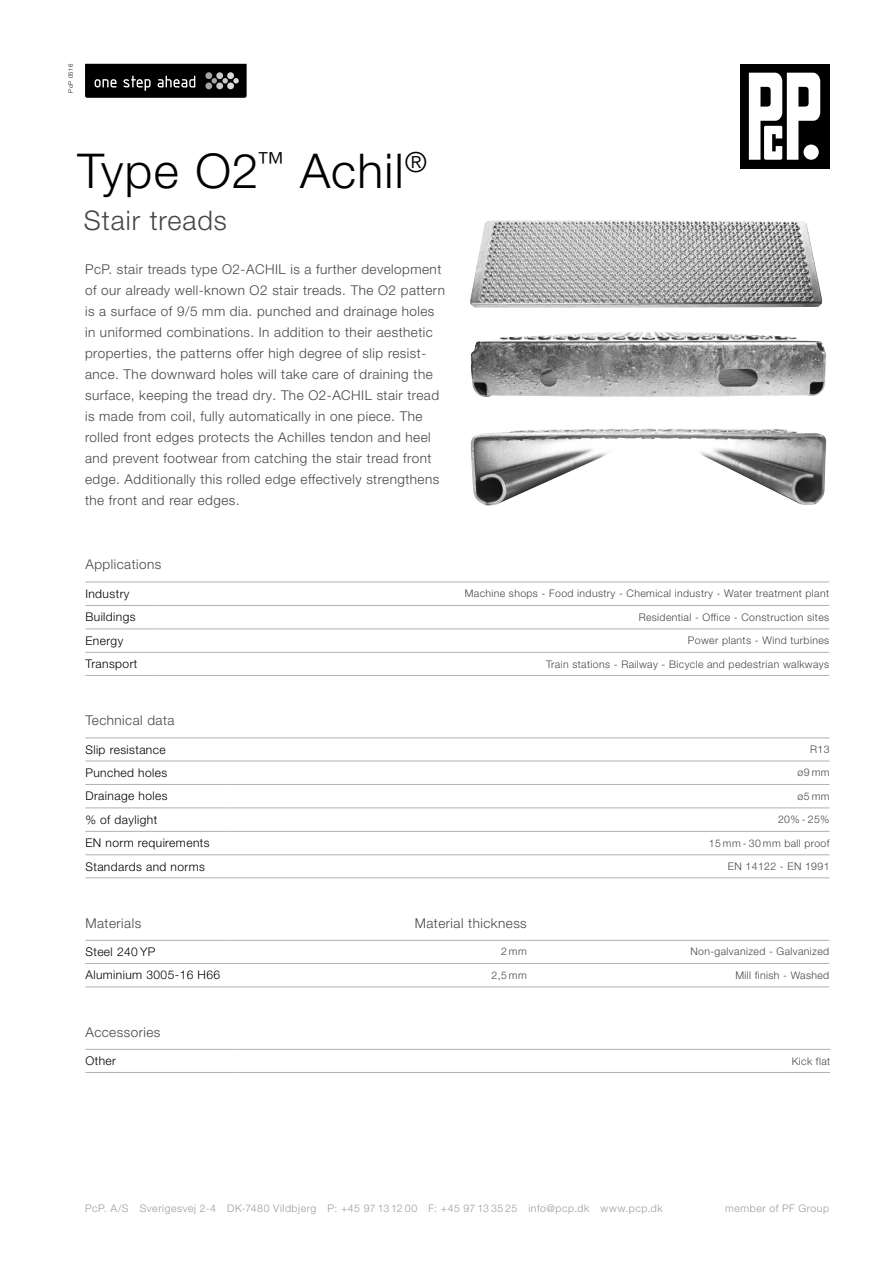
<style>
.page{position:relative;width:893px;height:1263px;background:#fff}
.page>*{position:absolute;margin:0;border:0;box-sizing:border-box;transform-origin:0 0}
.t1{font:300 48px "Helvetica Neue LT Pro";letter-spacing:.025em;color:#000}
.t2{font:300 27px "Helvetica Neue LT Pro";letter-spacing:.035em;color:#464646}
.t3{font:300 13.5px/21px "Helvetica Neue LT Pro";letter-spacing:.035em;color:#464646}
.t4{font:300 12px "Helvetica Neue LT Pro";letter-spacing:.035em;color:#000}
.t5{font:300 10.5px "Helvetica Neue LT Pro";letter-spacing:.035em;color:#464646}
.t6{font:300 10.5px "Helvetica Neue LT Pro";letter-spacing:.055em;color:#9c9c9c}
.t7{font:300 6px "Helvetica Neue LT Pro";letter-spacing:.075em;color:#000}
</style>
<div class="page">
<div style="left:740px;top:64px;width:89px;height:105px;background:#000"></div>
<svg style="left:749px;top:73px;width:71px;height:87px"></svg>
<div style="left:803px;top:145px;width:16px;height:15px;background:#fff;border-radius:50%"></div>
<svg style="left:85px;top:64px;width:162px;height:34px;background:#1a1a1a"></svg>
<div style="left:227px;top:82px;width:7px;height:7px;background:#dbdbdb;border-radius:50%"></div>
<div style="left:227px;top:72px;width:7px;height:7px;background:#dbdbdb;border-radius:50%"></div>
<img style="left:470px;top:220px;width:352px;height:88px">
<img style="left:471px;top:331px;width:355px;height:66px">
<img style="left:471px;top:428px;width:355px;height:77px">
<svg style="left:85px;top:629px;width:744px;height:23px"></svg>
<hr style="left:85px;top:582px;width:67px;height:1px;background:#b1b1b1">
<hr style="left:152px;top:582px;width:677px;height:1px;background:#b1b1b1">
<hr style="left:85px;top:605px;width:67px;height:1px;background:#b1b1b1">
<hr style="left:152px;top:605px;width:677px;height:1px;background:#b1b1b1">
<hr style="left:85px;top:628px;width:67px;height:1px;background:#b1b1b1">
<hr style="left:152px;top:628px;width:677px;height:1px;background:#b1b1b1">
<hr style="left:85px;top:652px;width:67px;height:1px;background:#b1b1b1">
<hr style="left:152px;top:652px;width:677px;height:1px;background:#b1b1b1">
<hr style="left:85px;top:675px;width:67px;height:1px;background:#b1b1b1">
<hr style="left:152px;top:675px;width:677px;height:1px;background:#b1b1b1">
<svg style="left:85px;top:738px;width:744px;height:93px"></svg>
<hr style="left:85px;top:737px;width:139px;height:1px;background:#b1b1b1">
<hr style="left:224px;top:737px;width:605px;height:1px;background:#b1b1b1">
<hr style="left:85px;top:761px;width:139px;height:1px;background:#b1b1b1">
<hr style="left:224px;top:761px;width:605px;height:1px;background:#b1b1b1">
<hr style="left:85px;top:784px;width:139px;height:1px;background:#b1b1b1">
<hr style="left:224px;top:784px;width:605px;height:1px;background:#b1b1b1">
<hr style="left:85px;top:807px;width:139px;height:1px;background:#b1b1b1">
<hr style="left:224px;top:807px;width:605px;height:1px;background:#b1b1b1">
<hr style="left:85px;top:831px;width:139px;height:1px;background:#b1b1b1">
<hr style="left:224px;top:831px;width:605px;height:1px;background:#b1b1b1">
<hr style="left:85px;top:854px;width:139px;height:1px;background:#b1b1b1">
<hr style="left:224px;top:854px;width:605px;height:1px;background:#b1b1b1">
<hr style="left:85px;top:877px;width:139px;height:1px;background:#b1b1b1">
<hr style="left:224px;top:877px;width:605px;height:1px;background:#b1b1b1">
<hr style="left:85px;top:940px;width:139px;height:1px;background:#b1b1b1">
<hr style="left:224px;top:940px;width:303px;height:1px;background:#b1b1b1">
<hr style="left:527px;top:940px;width:302px;height:1px;background:#b1b1b1">
<hr style="left:85px;top:963px;width:139px;height:1px;background:#b1b1b1">
<hr style="left:224px;top:963px;width:303px;height:1px;background:#b1b1b1">
<hr style="left:527px;top:963px;width:302px;height:1px;background:#b1b1b1">
<hr style="left:85px;top:986px;width:139px;height:1px;background:#b1b1b1">
<hr style="left:224px;top:986px;width:303px;height:1px;background:#b1b1b1">
<hr style="left:527px;top:986px;width:302px;height:1px;background:#b1b1b1">
<hr style="left:85px;top:1049px;width:153px;height:1px;background:#b1b1b1">
<hr style="left:238px;top:1049px;width:592px;height:1px;background:#b1b1b1">
<hr style="left:85px;top:1072px;width:153px;height:1px;background:#b1b1b1">
<hr style="left:238px;top:1072px;width:592px;height:1px;background:#b1b1b1">
<p class="t7" style="left:67px;top:93px;width:30px;rotate:-90deg">PcP 0516</p>
<h1 class="t1" style="left:78px;top:142px;width:351px">Type O2<sup>™</sup> Achil<sup>®</sup></h1>
<h2 class="t2" style="left:84px;top:204px;width:144px">Stair treads</h2>
<p class="t3" style="left:85px;top:258px;width:362px">PcP. stair treads type O2-ACHIL is a further development of our already well-known O2 stair treads. The O2 pattern is a surface of 9/5 mm dia. punched and drainage holes in uniformed combinations. In addition to their aesthetic properties, the patterns offer high degree of slip resist&shy;ance. The downward holes will take care of draining the surface, keeping the tread dry. The O2-ACHIL stair tread is made from coil, fully automatically in one piece. The rolled front edges protects the Achilles tendon and heel and prevent footwear from catching the stair tread front edge. Additionally this rolled edge effectively strengthens the front and rear edges.</p>
<p class="t3" style="left:85px;top:554px;width:77px">Applications</p>
<p class="t4" style="left:85px;top:586px;width:46px">Industry</p>
<p class="t5" style="left:465px;top:587px;width:366px">Machine shops - Food industry - Chemical industry - Water treatment plant</p>
<p class="t4" style="left:85px;top:610px;width:52px">Buildings</p>
<p class="t5" style="left:639px;top:611px;width:192px">Residential - Office - Construction sites</p>
<p class="t4" style="left:85px;top:633px;width:39px">Energy</p>
<p class="t5" style="left:688px;top:634px;width:143px">Power plants - Wind turbines</p>
<p class="t4" style="left:85px;top:657px;width:54px">Transport</p>
<p class="t5" style="left:546px;top:658px;width:285px">Train stations - Railway - Bicycle and pedestrian walkways</p>
<p class="t3" style="left:85px;top:709px;width:91px">Technical data</p>
<p class="t4" style="left:85px;top:742px;width:82px">Slip resistance</p>
<p class="t5" style="left:810px;top:743px;width:21px">R13</p>
<p class="t4" style="left:85px;top:765px;width:83px">Punched holes</p>
<p class="t5" style="left:798px;top:766px;width:33px">ø9 mm</p>
<p class="t4" style="left:85px;top:789px;width:84px">Drainage holes</p>
<p class="t5" style="left:798px;top:790px;width:33px">ø5 mm</p>
<p class="t4" style="left:85px;top:812px;width:73px">% of daylight</p>
<p class="t5" style="left:778px;top:813px;width:53px">20% - 25%</p>
<p class="t4" style="left:85px;top:836px;width:126px">EN norm requirements</p>
<p class="t5" style="left:709px;top:837px;width:122px">15 mm - 30 mm ball proof</p>
<p class="t4" style="left:85px;top:859px;width:121px">Standards and norms</p>
<p class="t5" style="left:728px;top:860px;width:103px">EN 14122 - EN 1991</p>
<p class="t3" style="left:85px;top:912px;width:57px">Materials</p>
<p class="t3" style="left:415px;top:912px;width:114px">Material thickness</p>
<p class="t4" style="left:85px;top:944px;width:72px">Steel 240 YP</p>
<p class="t5" style="left:501px;top:945px;width:27px">2mm</p>
<p class="t5" style="left:690px;top:945px;width:140px">Non-galvanized - Galvanized</p>
<p class="t4" style="left:85px;top:968px;width:136px">Aluminium 3005-16 H66</p>
<p class="t5" style="left:492px;top:969px;width:37px">2,5 mm</p>
<p class="t5" style="left:735px;top:969px;width:95px">Mill finish - Washed</p>
<p class="t3" style="left:85px;top:1021px;width:76px">Accessories</p>
<p class="t4" style="left:85px;top:1054px;width:32px">Other</p>
<p class="t5" style="left:792px;top:1055px;width:40px">Kick flat</p>
<p class="t6" style="left:85px;top:1202px;width:579px">PcP. A/S Sverigesvej 2-4 DK-7480 Vildbjerg P: +45 97 13 12 00 F: +45 97 13 35 25 info@pcp.dk www.pcp.dk</p>
<p class="t6" style="left:725px;top:1202px;width:106px">member of PF Group</p>
</div>
